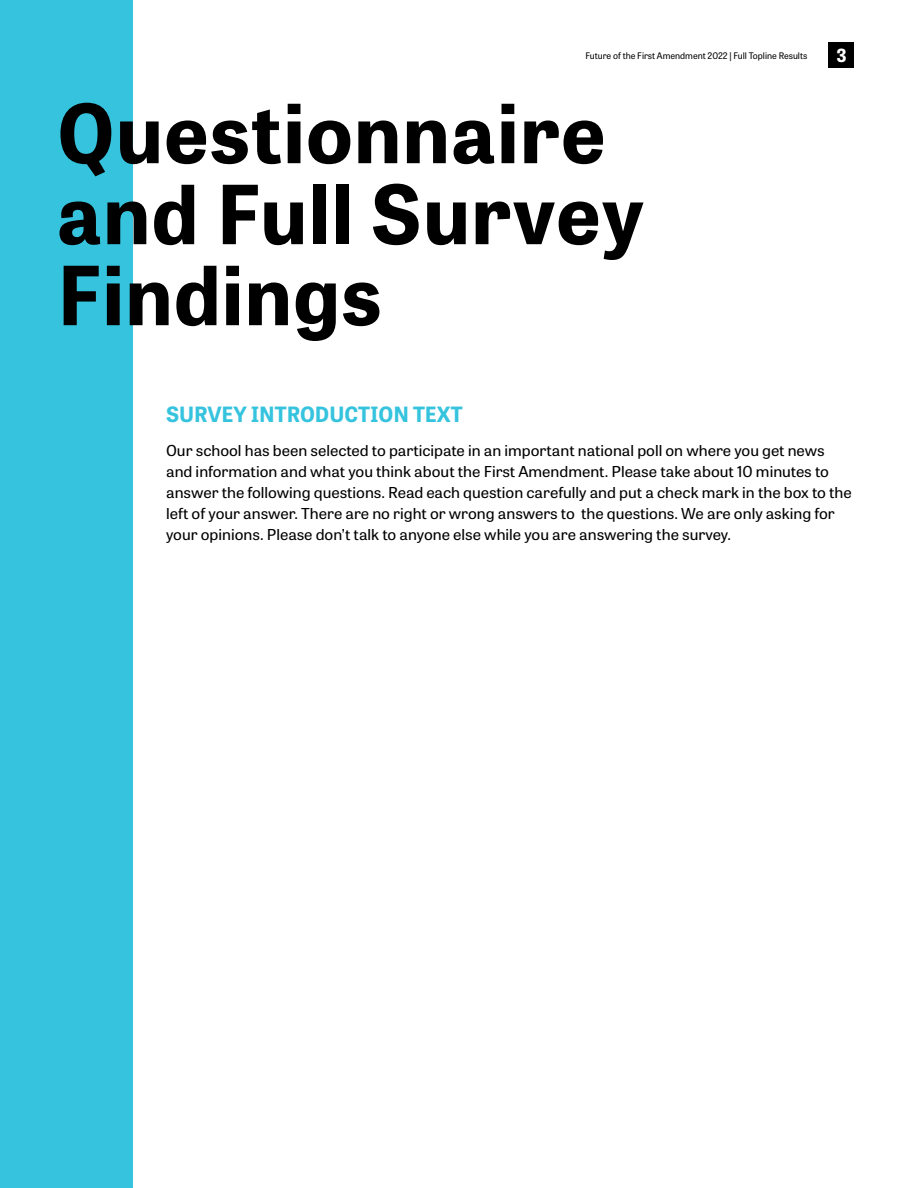
<style>
.page{position:relative;width:918px;height:1188px;background:#fff}
.page>*{position:absolute;margin:0;border:0;box-sizing:border-box;transform-origin:0 0}
.t1{font:700 81px/81px "Tablet Gothic";letter-spacing:.02em;color:#000}
.t2{font:700 21px "Tablet Gothic";color:#35c3de}
.t3{font:700 18px "Tablet Gothic";color:#fff}
.t4{font:15px/21px "Tablet Gothic";color:#000;scale:1.06 1}
.t5{font:9px "Tablet Gothic";color:#000}
</style>
<div class="page">
<div style="left:0;top:0;width:133px;height:1188px;background:#35c3de"></div>
<div style="left:829px;top:43px;width:25px;height:25px;background:#000"></div>
<p class="t5" style="left:585px;top:49px;width:223px">Future of the First Amendment 2022 | Full Topline Results</p>
<p class="t3" style="left:836px;top:43px;width:12px">3</p>
<h1 class="t1" style="left:57px;top:90px;width:589px">Questionnaire and Full Survey<br>Findings</h1>
<h2 class="t2" style="left:166px;top:400px;width:298px">SURVEY INTRODUCTION TEXT</h2>
<p class="t4" style="left:166px;top:439px;width:648px">Our school has been selected to participate in an important national poll on where you get news and information and what you think about the First Amendment. Please take about 10 minutes to answer the following questions. Read each question carefully and put a check mark in the box to the left of your answer. There are no right or wrong answers to the questions. We are only asking for your opinions. Please don’t talk to anyone else while you are answering the survey.</p>
</div>
